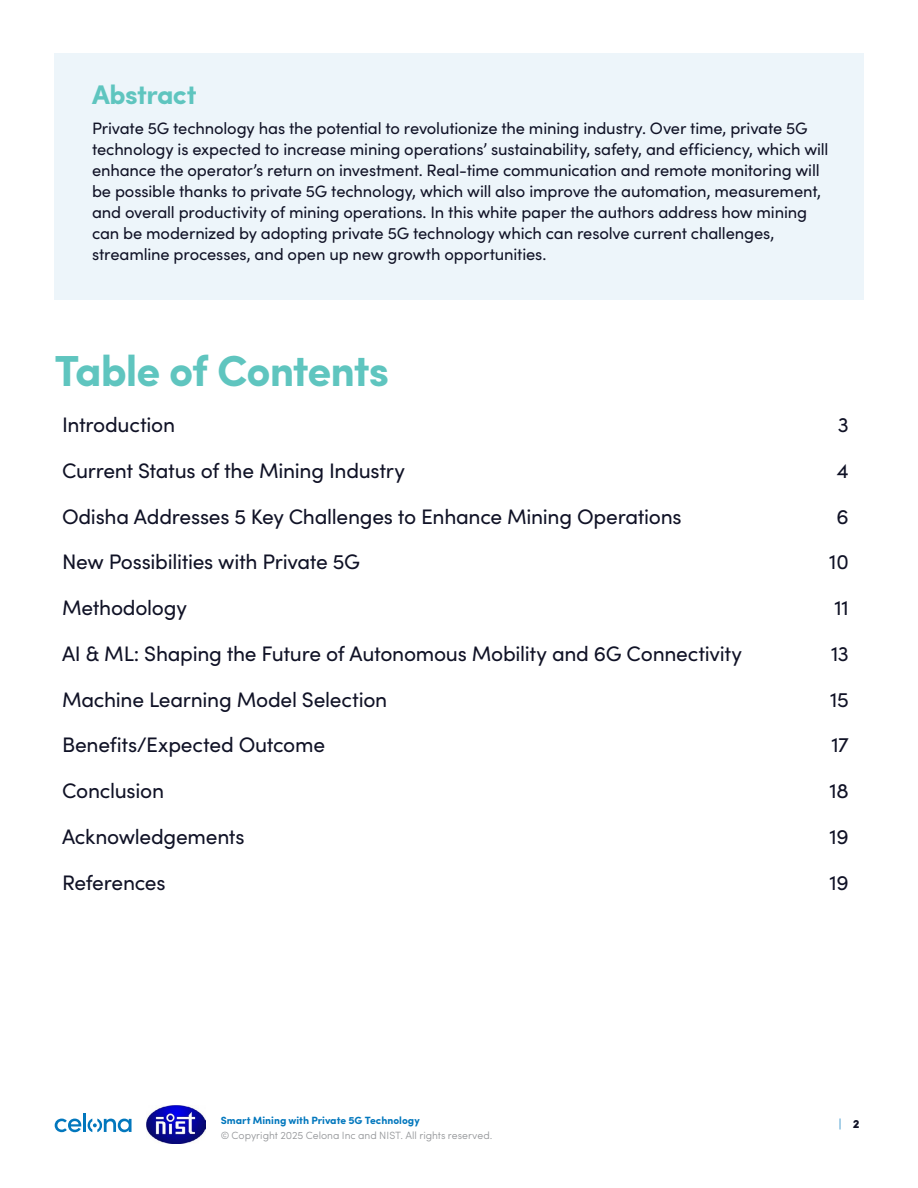
<style>
.page{position:relative;width:918px;height:1188px;background:#fff}
.page>*{position:absolute;margin:0;border:0;box-sizing:border-box;transform-origin:0 0}
.t1{font:700 43.5px "Sofia Pro";letter-spacing:-.025em;color:#5fc5bf}
.t2{font:700 27px "Sofia Pro";letter-spacing:-.02em;color:#5fc5bf}
.t3{font:21px "Sofia Pro";letter-spacing:-.015em;color:#101226}
.t4{font:16.5px/21px "Sofia Pro";letter-spacing:-.01em;color:#101226}
.t5{font:300 12px "Sofia Pro";color:#0277bd}
.t6{font:300 10.5px "Sofia Pro";color:#939598}
.t7{font:700 10.5px "Sofia Pro";color:#0277bd}
.s1{font-weight:900;color:#101226}
</style>
<div class="page">
<svg style="left:55px;top:1119px;width:26px;height:13px"></svg>
<hr style="left:83px;top:1114px;width:3px;height:18px;background:#0277bd">
<svg style="left:88px;top:1119px;width:44px;height:13px"></svg>
<img style="left:147px;top:1105px;width:58px;height:39px">
<div style="left:54px;top:53px;width:810px;height:247px;background:#edf5fa"></div>
<h2 class="t2" style="left:92px;top:74px;width:106px">Abstract</h2>
<p class="t4" style="left:92px;top:117px;width:738px">Private 5G technology has the potential to revolutionize the mining industry. Over time, private 5G technology is expected to increase mining operations’ sustainability, safety, and efficiency, which will enhance the operator’s return on investment. Real-time communication and remote monitoring will be possible thanks to private 5G technology, which will also improve the automation, measurement, and overall productivity of mining operations. In this white paper the authors address how mining can be modernized by adopting private 5G technology which can resolve current challenges, streamline processes, and open up new growth opportunities.</p>
<h1 class="t1" style="left:55px;top:338px;width:336px">Table of Contents</h1>
<p class="t3" style="left:62px;top:409px;width:115px">Introduction</p>
<p class="t3" style="left:838px;top:409px;width:12px">3</p>
<p class="t3" style="left:62px;top:455px;width:345px">Current Status of the Mining Industry</p>
<p class="t3" style="left:837px;top:455px;width:13px">4</p>
<p class="t3" style="left:62px;top:501px;width:621px">Odisha Addresses 5 Key Challenges to Enhance Mining Operations</p>
<p class="t3" style="left:837px;top:501px;width:14px">6</p>
<p class="t3" style="left:62px;top:547px;width:300px">New Possibilities with Private 5G</p>
<p class="t3" style="left:829px;top:547px;width:21px">10</p>
<p class="t3" style="left:62px;top:592px;width:126px">Methodology</p>
<p class="t3" style="left:835px;top:592px;width:16px">11</p>
<p class="t3" style="left:62px;top:638px;width:682px">AI &amp; ML: Shaping the Future of Autonomous Mobility and 6G Connectivity</p>
<p class="t3" style="left:831px;top:638px;width:19px">13</p>
<p class="t3" style="left:62px;top:684px;width:327px">Machine Learning Model Selection</p>
<p class="t3" style="left:830px;top:684px;width:20px">15</p>
<p class="t3" style="left:62px;top:730px;width:265px">Benefits/Expected Outcome</p>
<p class="t3" style="left:831px;top:730px;width:19px">17</p>
<p class="t3" style="left:62px;top:775px;width:104px">Conclusion</p>
<p class="t3" style="left:829px;top:775px;width:21px">18</p>
<p class="t3" style="left:62px;top:821px;width:184px">Acknowledgements</p>
<p class="t3" style="left:829px;top:821px;width:21px">19</p>
<p class="t3" style="left:62px;top:867px;width:105px">References</p>
<p class="t3" style="left:829px;top:867px;width:21px">19</p>
<p class="t7" style="left:221px;top:1113px;width:201px">Smart Mining with Private 5G Technology</p>
<p class="t6" style="left:221px;top:1127px;width:273px">© Copyright 2025 Celona Inc and NIST. All rights reserved.</p>
<p class="t5" style="left:839px;top:1115px;width:22px">| <span class="s1">2</span></p>
</div>
